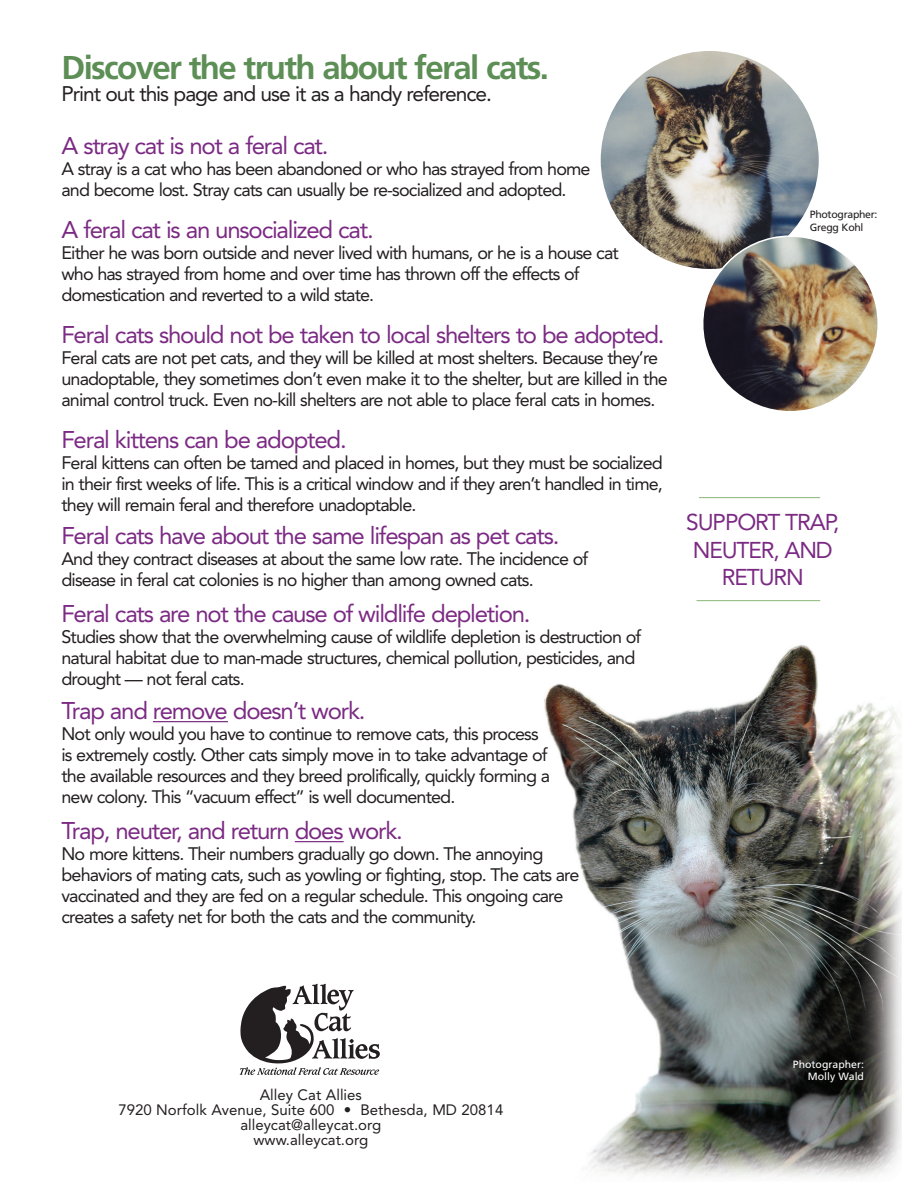
<style>
.page{position:relative;width:918px;height:1188px;background:#fff}
.page>*{position:absolute;margin:0;border:0;box-sizing:border-box;transform-origin:0 0}
.t1{font:700 33px "Frutiger";letter-spacing:-.05em;color:#5c8e55}
.t2{font:24px "Avenir";letter-spacing:-.05em;color:#7b2a83}
.t3{font:22.8px/27.3px "Avenir";letter-spacing:-.05em;color:#7b2a83;text-align:center}
.t4{font:21px "Avenir";letter-spacing:-.05em;color:#231f20}
.t5{font:18px/21px "Avenir";letter-spacing:-.05em;color:#231f20}
.t6{font:15px/15px "Avenir";color:#231f20;text-align:center}
.t7{font:10.5px/12.6px "Frutiger";color:#fff;text-align:right}
.t8{font:10.5px/12.6px "Frutiger";letter-spacing:-.03em;color:#231f20}
</style>
<div class="page">
<img style="left:544px;top:645px;width:358px;height:533px">
<hr style="left:160px;top:721px;width:68px;height:1px;background:#7b2a83">
<hr style="left:295px;top:841px;width:49px;height:1px;background:#7b2a83">
<img style="left:600px;top:51px;width:219px;height:217px">
<hr style="left:699px;top:497px;width:121px;height:1px;background:#89b679">
<hr style="left:696px;top:600px;width:124px;height:1px;background:#89b679">
<svg style="left:240px;top:984px;width:140px;height:91px"></svg>
<img style="left:694px;top:227px;width:184px;height:184px">
<h1 class="t1" style="left:62px;top:54px;width:489px">Discover the truth about feral cats.</h1>
<p class="t4" style="left:62px;top:85px;width:432px">Print out this page and use it as a handy reference.</p>
<h2 class="t2" style="left:62px;top:136px;width:269px">A stray cat is not a feral cat.</h2>
<p class="t5" style="left:62px;top:159px;width:531px">A stray is a cat who has been abandoned or who has strayed from home and become lost. Stray cats can usually be re-socialized and adopted.</p>
<h2 class="t2" style="left:62px;top:220px;width:314px">A feral cat is an unsocialized cat.</h2>
<p class="t5" style="left:62px;top:243px;width:559px">Either he was born outside and never lived with humans, or he is a house cat who has strayed from home and over time has thrown off the effects of domestication and reverted to a wild state.</p>
<h2 class="t2" style="left:62px;top:325px;width:605px">Feral cats should not be taken to local shelters to be adopted.</h2>
<p class="t5" style="left:62px;top:348px;width:608px">Feral cats are not pet cats, and they will be killed at most shelters. Because they’re unadoptable, they sometimes don’t even make it to the shelter, but are killed in the animal control truck. Even no-kill shelters are not able to place feral cats in homes.</p>
<h2 class="t2" style="left:62px;top:430px;width:287px">Feral kittens can be adopted.</h2>
<p class="t5" style="left:62px;top:453px;width:603px;text-align:justify">Feral kittens can often be tamed and placed in homes, but they must be socialized in their first weeks of life. This is a critical window and if they aren’t handled in time, they will remain feral and therefore unadoptable.</p>
<h2 class="t2" style="left:62px;top:526px;width:500px">Feral cats have about the same lifespan as pet cats.</h2>
<p class="t5" style="left:62px;top:549px;width:528px">And they contract diseases at about the same low rate. The incidence of disease in feral cat colonies is no higher than among owned cats.</p>
<h2 class="t2" style="left:62px;top:604px;width:471px">Feral cats are not the cause of wildlife depletion.</h2>
<p class="t5" style="left:62px;top:627px;width:581px">Studies show that the overwhelming cause of wildlife depletion is destruction of natural habitat due to man-made structures, chemical pollution, pesticides, and drought — not feral cats.</p>
<h2 class="t2" style="left:62px;top:701px;width:306px">Trap and remove doesn’t work.</h2>
<p class="t5" style="left:62px;top:725px;width:490px">Not only would you have to continue to remove cats, this process is extremely costly. Other cats simply move in to take advantage of the available resources and they breed prolifically, quickly forming a new colony. This “vacuum effect” is well documented.</p>
<h2 class="t2" style="left:62px;top:821px;width:343px">Trap, neuter, and return does work.</h2>
<p class="t5" style="left:62px;top:845px;width:519px">No more kittens. Their numbers gradually go down. The annoying behaviors of mating cats, such as yowling or fighting, stop. The cats are vaccinated and they are fed on a regular schedule. This ongoing care creates a safety net for both the cats and the community.</p>
<p class="t8" style="left:810px;top:209px;width:69px">Photographer:<br>Gregg Kohl</p>
<p class="t3" style="left:686px;top:511px;width:155px">SUPPORT TRAP,<br>NEUTER, AND<br>RETURN</p>
<p class="t6" style="left:118px;top:1088px;width:386px">Alley Cat Allies<br>7920 Norfolk Avenue, Suite 600 • Bethesda, MD 20814 alleycat@alleycat.org<br>www.alleycat.org</p>
<p class="t7" style="left:793px;top:1058px;width:73px">Photographer:<br>Molly Wald</p>
</div>
